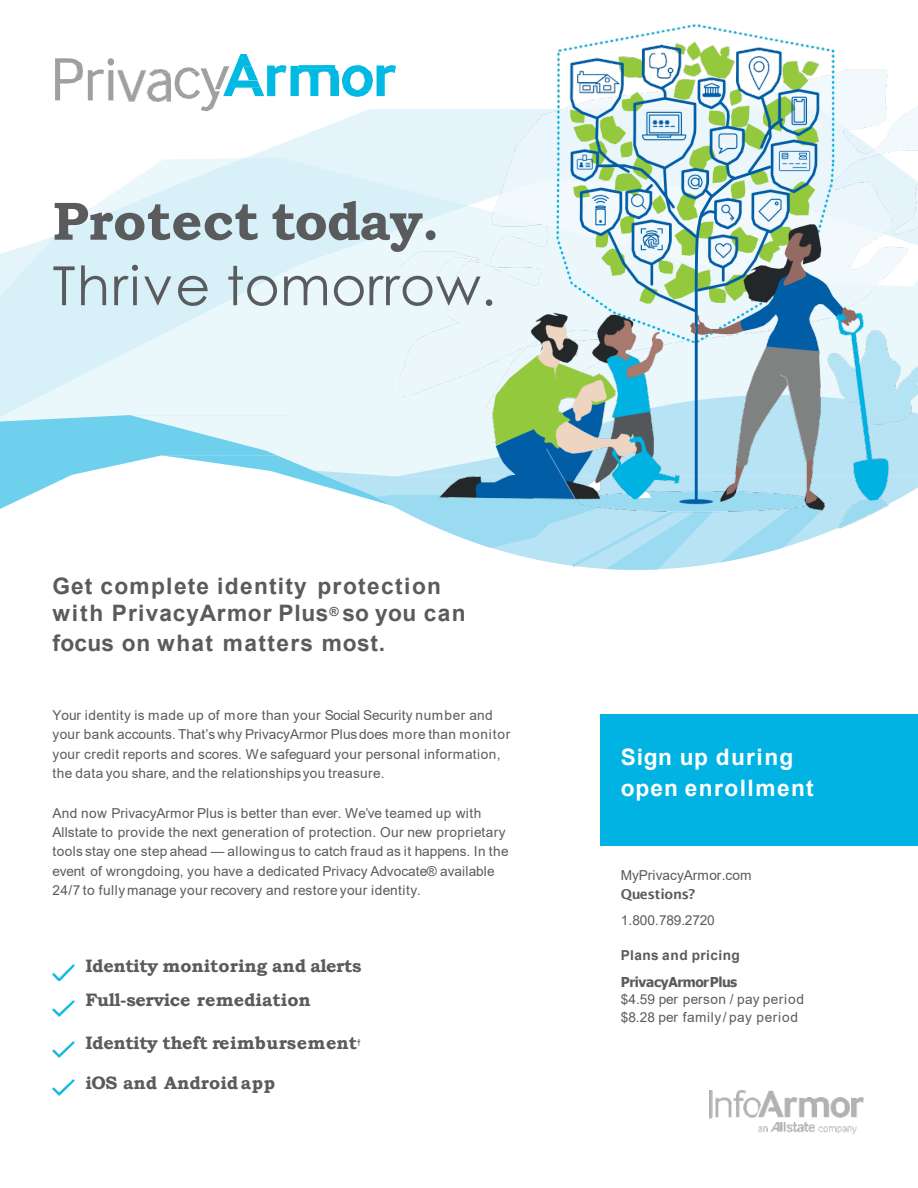
<style>
.page{position:relative;width:918px;height:1188px;background:#fff}
.page>*{position:absolute;margin:0;border:0;box-sizing:border-box;transform-origin:0 0}
.t1{font:54px "Century Gothic";letter-spacing:.01em;color:#5a5b5d}
.t2{font:700 54px "Bookman Old Style";color:#5a5b5d}
.t3{font:700 22.65px/30.3px "Arial";letter-spacing:.055em;color:#5a5b5d}
.t4{font:700 22.65px/30.3px "Arial";letter-spacing:.055em;color:#fff}
.t5{font:700 18px/33.5px "Bookman Old Style";color:#5a5b5d}
.t6{font:13.65px/19.5px "Arial";letter-spacing:.025em;color:#5a5b5d}
.t7{font:13.65px "Arial";color:#5a5b5d}
.t8{font:700 13.65px "Tahoma";letter-spacing:-.025em;color:#5a5b5d}
.t9{font:700 13.65px "Arial";letter-spacing:.03em;color:#5a5b5d}
.t10{font:13.65px "Arial";letter-spacing:-.005em;color:#5a5b5d}
.t11{font:600 13.65px "Lucida Sans";letter-spacing:-.035em;color:#5a5b5d}
</style>
<div class="page">
<svg style="left:159px;top:109px;width:240px;height:54px"></svg>
<img style="left:399px;top:24px;width:519px;height:139px">
<svg style="left:0;top:163px;width:918px;height:407px"></svg>
<div style="left:601px;top:714px;width:317px;height:131px;background:#00b3e2"></div>
<svg style="left:55px;top:58px;width:25px;height:42px"></svg>
<img style="left:68px;top:63px;width:14px;height:16px">
<svg style="left:88px;top:58px;width:26px;height:42px"></svg>
<img style="left:118px;top:69px;width:52px;height:32px">
<svg style="left:175px;top:54px;width:195px;height:57px"></svg>
<img style="left:357px;top:72px;width:16px;height:18px">
<svg style="left:377px;top:65px;width:19px;height:31px"></svg>
<img style="left:709px;top:1090px;width:155px;height:44px">
<img style="left:53px;top:965px;width:22px;height:16px">
<img style="left:53px;top:1001px;width:22px;height:16px">
<img style="left:53px;top:1041px;width:22px;height:16px">
<img style="left:53px;top:1079px;width:22px;height:17px">
<h2 class="t2" style="left:53px;top:182px;width:389px">Protect today.</h2>
<h2 class="t1" style="left:53px;top:248px;width:445px">Thrive tomorrow.</h2>
<p class="t3" style="left:53px;top:571px;width:390px">Get complete identity protection</p>
<p class="t3" style="left:52px;top:598px;width:415px">with PrivacyArmor Plus<sup>®</sup> so you can focus on what matters most.</p>
<p class="t6" style="left:52px;top:705px;width:459px">Your identity is made up of more than your Social Security number and your bank accounts. That’s why PrivacyArmor Plusdoes more than monitor your credit reports and scores. We safeguard your personal information, the data you share, and the relationshipsyou treasure.</p>
<p class="t6" style="left:52px;top:803px;width:458px">And now PrivacyArmor Plus is better than ever. We’ve teamed up with Allstate to provide the next generation of protection. Our new proprietary tools stay one step ahead — allowingus to catch fraud as it happens. In the event of wrongdoing, you have a dedicated Privacy Advocate® available 24/7 to fullymanage your recovery and restore your identity.</p>
<p class="t5" style="left:85px;top:949px;width:278px">Identity monitoring and alerts<br>Full-service remediation</p>
<p class="t5" style="left:85px;top:1026px;width:277px">Identity theft reimbursement<sup>†</sup></p>
<p class="t5" style="left:85px;top:1066px;width:192px">iOS and Androidapp</p>
<p class="t4" style="left:621px;top:742px;width:194px">Sign up during open enrollment</p>
<p class="t7" style="left:621px;top:866px;width:132px">MyPrivacyArmor.com</p>
<p class="t11" style="left:621px;top:886px;width:76px">Questions?</p>
<p class="t10" style="left:621px;top:911px;width:96px">1.800.789.2720</p>
<p class="t9" style="left:621px;top:945px;width:120px">Plans and pricing</p>
<p class="t8" style="left:621px;top:972px;width:118px">PrivacyArmorPlus</p>
<p class="t6" style="left:621px;top:990px;width:185px">$4.59 per person / pay period</p>
<p class="t6" style="left:621px;top:1007px;width:179px">$8.28 per family/ pay period</p>
</div>
